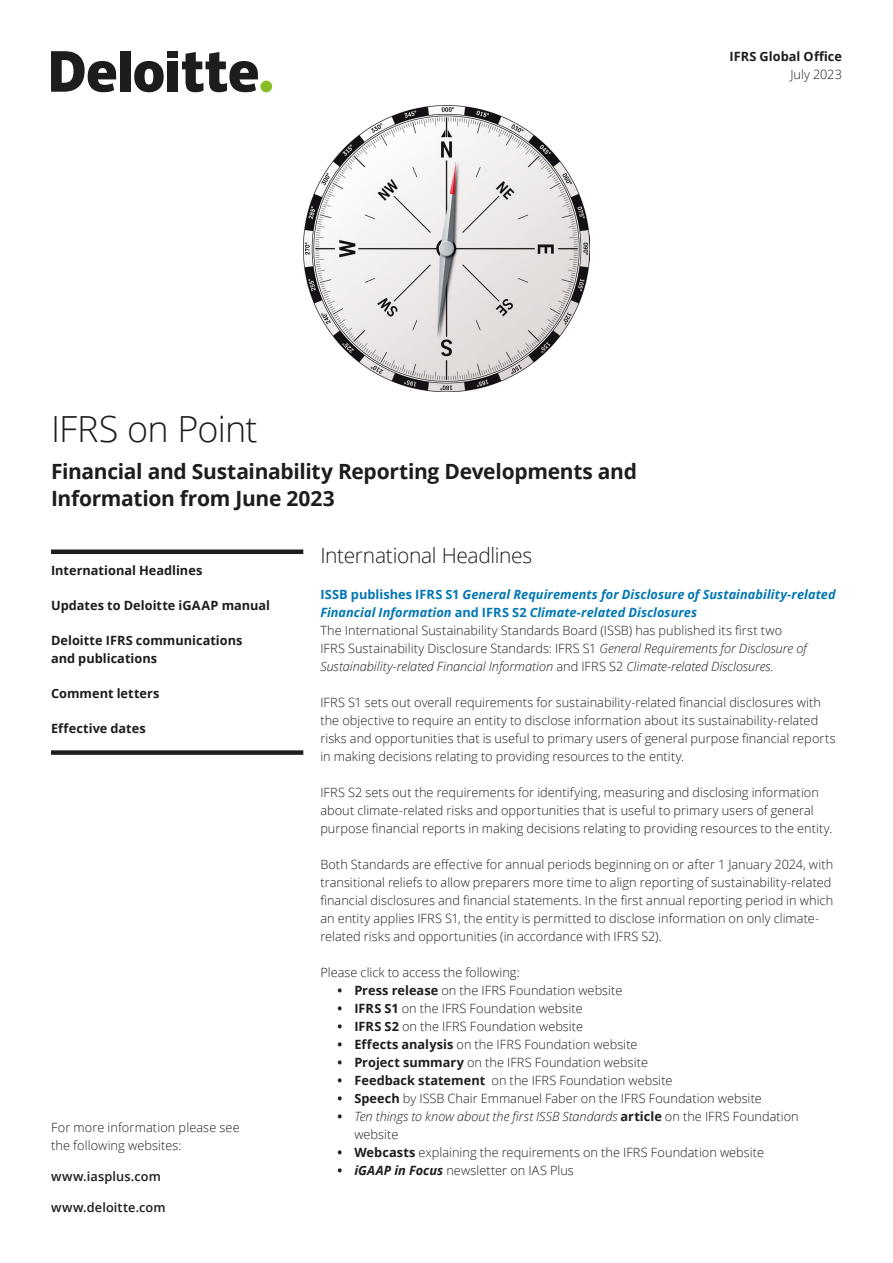
<style>
.page{position:relative;width:893px;height:1263px;background:#fff}
.page>*{position:absolute;margin:0;border:0;box-sizing:border-box;transform-origin:0 0}
.Story_heading_light{font:300 36px "Open Sans";letter-spacing:-.02em;color:#1d1d1b}
.Introduction__14_18p{font:700 21px/27px "Open Sans";letter-spacing:-.015em;color:#1d1d1b}
.Story_heading_light-2{font:300 21px "Open Sans";letter-spacing:-.015em;color:#1d1d1b}
.Body_copy__8_5_12pt{font:300 12.75px/18px "Open Sans";letter-spacing:.005em;color:#1d1d1b}
.Subhead_A__8_5_12pt{font:italic 700 12.75px/18px "Open Sans";letter-spacing:.005em;color:#0077b4}
.TOC_Top{font:700 12.75px/18px "Open Sans";color:#1d1d1b}
.t1{font:italic 300 12.75px/18px "Open Sans";color:#1d1d1b}
.Pa1{font:300 12.75px/18px "Open Sans";letter-spacing:.01em;color:#1d1d1b}
.Body_copy__8_5_12pt-2{font:700 12.75px "Open Sans";letter-spacing:.005em;color:#1d1d1b}
.Normal_wrd_1{font:600 12.75px "Open Sans";letter-spacing:.01em;color:#1d1d1b}
.Pa1-2{font:600 12.75px "Open Sans";letter-spacing:.01em;color:#1d1d1b}
.TOC_Bottom{font:700 12.75px "Open Sans";letter-spacing:.01em;color:#1d1d1b}
.s1{font-style:normal}
.s2{font-style:italic}
.s3{font-weight:700}
.s4{font-weight:700;font-style:normal}
.s5{font-weight:700;font-style:italic}
</style>
<div class="page">
<img style="left:303px;top:106px;width:287px;height:286px">
<div style="left:260px;top:81px;width:12px;height:11px;background:#87bd25;border-radius:50%"></div>
<div style="left:120px;top:51px;width:10px;height:41px;background:#1d1d1b"></div>
<svg style="left:134px;top:61px;width:30px;height:31px"></svg>
<div style="left:168px;top:61px;width:10px;height:31px;background:#1d1d1b"></div>
<div style="left:168px;top:51px;width:10px;height:7px;background:#1d1d1b"></div>
<svg style="left:182px;top:52px;width:76px;height:40px"></svg>
<svg style="left:51px;top:51px;width:65px;height:41px"></svg>
<div style="left:51px;top:549px;width:252px;height:5px;background:#1d1d1b"></div>
<div style="left:51px;top:750px;width:252px;height:5px;background:#1d1d1b"></div>
<p class="Body_copy__8_5_12pt-2" style="left:729px;top:47px;width:114px">IFRS Global Office</p>
<p class="Body_copy__8_5_12pt" style="left:790px;top:65px;width:53px">July 2023</p>
<p class="Story_heading_light" style="left:51px;top:404px;width:208px">IFRS on Point</p>
<p class="Introduction__14_18p" style="left:51px;top:458px;width:587px">Financial and Sustainability Reporting Developments and<br>Information from June 2023</p>
<p class="TOC_Top" style="left:51px;top:561px;width:153px">International Headlines</p>
<p class="TOC_Top" style="left:51px;top:596px;width:221px">Updates to Deloitte iGAAP manual</p>
<p class="TOC_Top" style="left:51px;top:631px;width:193px">Deloitte IFRS communications and publications</p>
<p class="TOC_Top" style="left:51px;top:684px;width:110px">Comment letters</p>
<p class="TOC_Bottom" style="left:51px;top:720px;width:96px">Effective dates</p>
<p class="Pa1" style="left:51px;top:1118px;width:190px">For more information please see the following websites:</p>
<p class="Pa1-2" style="left:51px;top:1168px;width:111px">www.iasplus.com</p>
<p class="Normal_wrd_1" style="left:51px;top:1198px;width:116px">www.deloitte.com</p>
<p class="Story_heading_light-2" style="left:320px;top:541px;width:214px">International Headlines</p>
<p class="Subhead_A__8_5_12pt" style="left:320px;top:585px;width:517px"><span class="s1">ISSB publishes IFRS S1</span> General Requirements for Disclosure of Sustainability-related<br>Financial Information <span class="s1">and IFRS S2</span> Climate-related Disclosures</p>
<p class="Body_copy__8_5_12pt" style="left:320px;top:621px;width:488px">The International Sustainability Standards Board (ISSB) has published its first two<br>IFRS Sustainability Disclosure Standards: IFRS S1 <span class="s2">General Requirements for Disclosure of<br>Sustainability-related Financial Information</span> and IFRS S2 <span class="s2">Climate-related Disclosures.</span></p>
<p class="Body_copy__8_5_12pt" style="left:320px;top:693px;width:517px">IFRS S1 sets out overall requirements for sustainability-related financial disclosures with the objective to require an entity to disclose information about its sustainability-related risks and opportunities that is useful to primary users of general purpose financial reports in making decisions relating to providing resources to the entity.</p>
<p class="Body_copy__8_5_12pt" style="left:320px;top:783px;width:514px">IFRS S2 sets out the requirements for identifying, measuring and disclosing information about climate-related risks and opportunities that is useful to primary users of general purpose financial reports in making decisions relating to providing resources to the entity.</p>
<p class="Body_copy__8_5_12pt" style="left:320px;top:855px;width:514px">Both Standards are effective for annual periods beginning on or after 1 January 2024, with transitional reliefs to allow preparers more time to align reporting of sustainability-related financial disclosures and financial statements. In the first annual reporting period in which an entity applies IFRS S1, the entity is permitted to disclose information on only climate&shy;related risks and opportunities (in accordance with IFRS S2).</p>
<p class="Body_copy__8_5_12pt" style="left:320px;top:963px;width:201px">Please click to access the following:</p>
<p class="Body_copy__8_5_12pt" style="left:337px;top:981px;width:287px"><span class="s3">• Press release</span> on the IFRS Foundation website</p>
<p class="Body_copy__8_5_12pt" style="left:337px;top:999px;width:247px"><span class="s3">• IFRS S1</span> on the IFRS Foundation website</p>
<p class="Body_copy__8_5_12pt" style="left:337px;top:1017px;width:247px"><span class="s3">• IFRS S2</span> on the IFRS Foundation website</p>
<p class="Body_copy__8_5_12pt" style="left:337px;top:1035px;width:302px"><span class="s3">• Effects analysis</span> on the IFRS Foundation website</p>
<p class="Body_copy__8_5_12pt" style="left:337px;top:1053px;width:312px"><span class="s3">• Project summary</span> on the IFRS Foundation website</p>
<p class="Body_copy__8_5_12pt" style="left:337px;top:1071px;width:337px"><span class="s3">• Feedback statement</span> on the IFRS Foundation website</p>
<p class="Body_copy__8_5_12pt" style="left:337px;top:1089px;width:426px"><span class="s3">• Speech</span> by ISSB Chair Emmanuel Faber on the IFRS Foundation website</p>
<p class="t1" style="left:354px;top:1107px;width:446px;text-indent:-17px"><span class="s4">•</span> Ten things to know about the first ISSB Standards <span class="s4">article</span> <span class="s1">on the IFRS Foundation website</span></p>
<p class="Body_copy__8_5_12pt" style="left:337px;top:1143px;width:428px"><span class="s3">• Webcasts</span> explaining the requirements on the IFRS Foundation website</p>
<p class="Body_copy__8_5_12pt" style="left:337px;top:1161px;width:238px"><span class="s3">•</span> <span class="s5">iGAAP in Focus</span> newsletter on IAS Plus</p>
</div>
